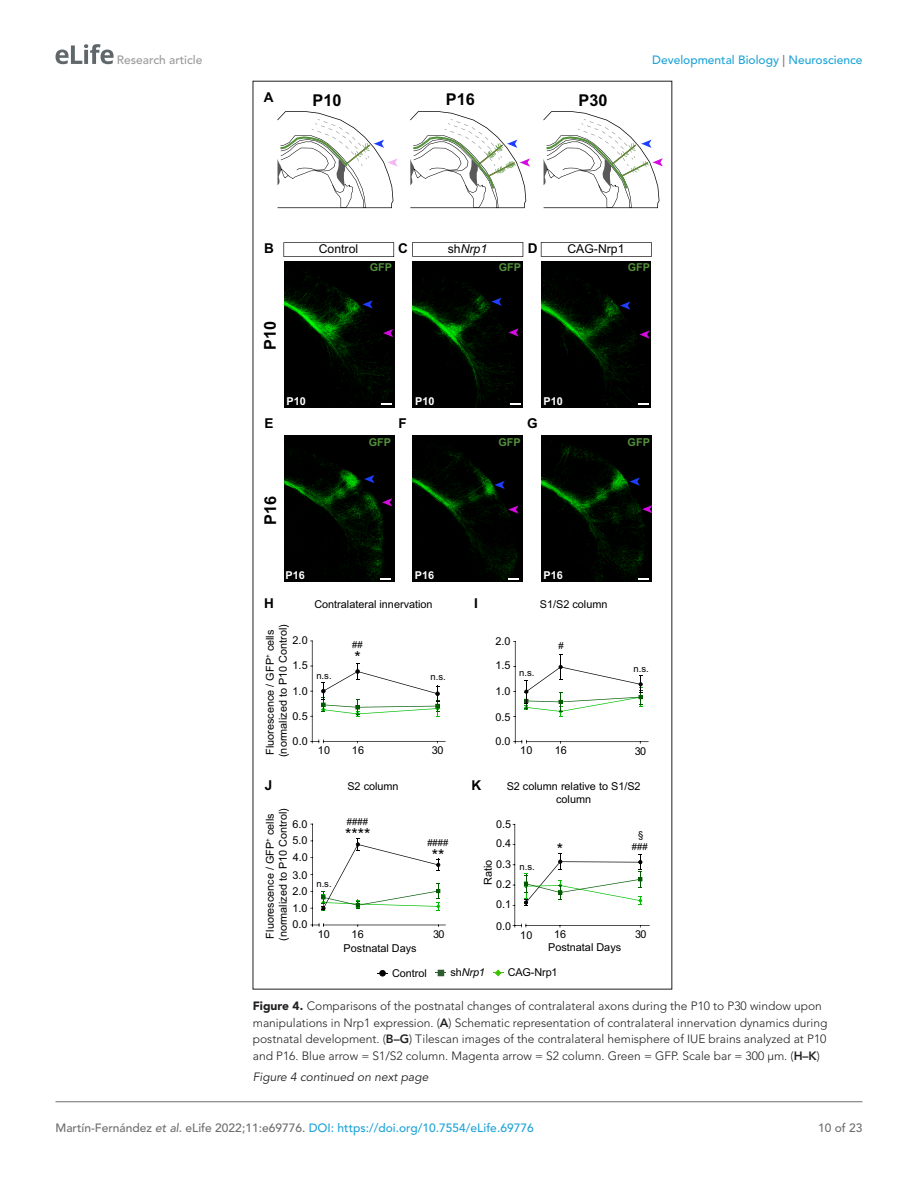
<style>
.page{position:relative;width:918px;height:1188px;background:#fff}
.page>*{position:absolute;margin:0;border:0;box-sizing:border-box;transform-origin:0 0}
.t1{font:700 16.35px "Arial";color:#000}
.t2{font:16.35px "Arial";color:#000}
.t3{font:700 13.5px "Arial";color:#000}
.t4{font:12.15px "Arial";color:#000}
.t5{font:italic 12.15px "Arial";color:#000}
.t6{font:300 12px/16.5px "Avenir LT Std";color:#231f20}
.t7{font:500 12px "Avenir LT Std";color:#1ea4d7}
.t8{font:italic 12px "Avenir LT Std";color:#231f20}
.t9{font:500 12px "Avenir LT Std";color:#9a9a9a}
.t10{font:500 12px "Avenir LT Std";color:#6e6e70}
.t11{font:10.8px/13px "Arial";color:#000;text-align:center}
.t12{font:700 10.8px "Arial";color:#53923b}
.t13{font:700 10.8px "Arial";color:#fff}
.t14{font:italic 10.8px "Arial";color:#000}
.t15{font:9.45px "Arial";color:#000}
.s1{color:#6e6e70}
.s2{font-style:normal}
.s3{font-weight:900}
.s4{font-weight:800}
.s5{font-style:italic;color:#6e6e70}
</style>
<div class="page">
<svg style="left:56px;top:44px;width:58px;height:20px"></svg>
<hr style="left:56px;top:1101px;width:806px;height:1px;background:#6e6e70">
<svg style="left:410px;top:111px;width:120px;height:97px"></svg>
<svg style="left:543px;top:111px;width:120px;height:97px"></svg>
<svg style="left:277px;top:111px;width:121px;height:97px"></svg>
<svg style="left:377px;top:970px;width:11px;height:7px"></svg>
<svg style="left:436px;top:970px;width:10px;height:6px"></svg>
<svg style="left:493px;top:970px;width:10px;height:6px"></svg>
<img style="left:284px;top:261px;width:110px;height:146px">
<svg style="left:363px;top:300px;width:10px;height:9px"></svg>
<svg style="left:383px;top:329px;width:10px;height:8px"></svg>
<svg style="left:381px;top:403px;width:11px;height:2px"></svg>
<img style="left:413px;top:261px;width:109px;height:146px">
<svg style="left:492px;top:298px;width:10px;height:8px"></svg>
<svg style="left:508px;top:328px;width:11px;height:9px"></svg>
<svg style="left:510px;top:403px;width:10px;height:2px"></svg>
<img style="left:541px;top:261px;width:110px;height:146px">
<svg style="left:620px;top:301px;width:10px;height:9px"></svg>
<svg style="left:639px;top:330px;width:11px;height:9px"></svg>
<svg style="left:638px;top:403px;width:11px;height:2px"></svg>
<svg style="left:283px;top:242px;width:111px;height:15px"></svg>
<svg style="left:412px;top:242px;width:111px;height:15px"></svg>
<svg style="left:541px;top:242px;width:111px;height:15px"></svg>
<img style="left:284px;top:436px;width:110px;height:146px">
<svg style="left:364px;top:475px;width:10px;height:8px"></svg>
<svg style="left:382px;top:498px;width:10px;height:8px"></svg>
<img style="left:541px;top:436px;width:110px;height:146px">
<svg style="left:630px;top:477px;width:10px;height:9px"></svg>
<svg style="left:642px;top:505px;width:10px;height:8px"></svg>
<hr style="left:312px;top:641px;width:1px;height:101px;background:#000">
<svg style="left:310px;top:739px;width:14px;height:4px"></svg>
<hr style="left:323px;top:741px;width:123px;height:1px;background:#000">
<svg style="left:321px;top:663px;width:119px;height:54px"></svg>
<svg style="left:524px;top:655px;width:119px;height:62px"></svg>
<hr style="left:515px;top:641px;width:1px;height:101px;background:#000">
<svg style="left:513px;top:740px;width:14px;height:4px"></svg>
<hr style="left:526px;top:741px;width:123px;height:1px;background:#000">
<hr style="left:312px;top:824px;width:1px;height:101px;background:#000">
<svg style="left:321px;top:838px;width:119px;height:73px"></svg>
<svg style="left:310px;top:923px;width:14px;height:4px"></svg>
<hr style="left:323px;top:925px;width:123px;height:1px;background:#000">
<hr style="left:525px;top:925px;width:125px;height:1px;background:#000">
<svg style="left:524px;top:853px;width:119px;height:53px"></svg>
<svg style="left:513px;top:924px;width:14px;height:4px"></svg>
<hr style="left:514px;top:824px;width:1px;height:102px;background:#000">
<img style="left:413px;top:436px;width:109px;height:146px">
<svg style="left:495px;top:481px;width:10px;height:8px"></svg>
<svg style="left:508px;top:505px;width:10px;height:9px"></svg>
<p class="t9" style="left:117px;top:53px;width:87px">Research article</p>
<p class="t7" style="left:652px;top:53px;width:212px">Developmental Biology <span class="s1">|</span> Neuroscience</p>
<p class="t3" style="left:264px;top:88px;width:11px">A</p>
<h1 class="t1" style="left:313px;top:89px;width:30px">P10</h1>
<h1 class="t1" style="left:446px;top:89px;width:30px">P16</h1>
<h1 class="t1" style="left:579px;top:89px;width:30px">P30</h1>
<p class="t3" style="left:264px;top:239px;width:11px">B</p>
<p class="t3" style="left:398px;top:239px;width:11px">C</p>
<p class="t3" style="left:528px;top:240px;width:11px">D</p>
<p class="t12" style="left:370px;top:261px;width:24px">GFP</p>
<p class="t4" style="left:319px;top:241px;width:41px">Control</p>
<p class="t5" style="left:448px;top:241px;width:41px"><span class="s2">sh</span>Nrp1</p>
<p class="t4" style="left:567px;top:241px;width:59px">CAG-Nrp1</p>
<p class="t12" style="left:499px;top:261px;width:24px">GFP</p>
<p class="t12" style="left:628px;top:261px;width:24px">GFP</p>
<h1 class="t1" style="left:259px;top:350px;width:30px;rotate:-90deg">P10</h1>
<p class="t13" style="left:287px;top:394px;width:21px">P10</p>
<p class="t13" style="left:415px;top:394px;width:21px">P10</p>
<p class="t13" style="left:544px;top:394px;width:21px">P10</p>
<p class="t3" style="left:265px;top:414px;width:11px">E</p>
<p class="t3" style="left:399px;top:414px;width:10px">F</p>
<p class="t3" style="left:527px;top:414px;width:12px">G</p>
<p class="t12" style="left:369px;top:435px;width:24px">GFP</p>
<p class="t12" style="left:498px;top:435px;width:24px">GFP</p>
<h1 class="t1" style="left:260px;top:525px;width:30px;rotate:-90deg">P16</h1>
<p class="t13" style="left:286px;top:568px;width:21px">P16</p>
<p class="t13" style="left:415px;top:568px;width:21px">P16</p>
<p class="t13" style="left:543px;top:568px;width:21px">P16</p>
<p class="t3" style="left:264px;top:595px;width:11px">H</p>
<p class="t3" style="left:474px;top:595px;width:5px">I</p>
<p class="t11" style="left:314px;top:598px;width:120px">Contralateral innervation</p>
<p class="t11" style="left:540px;top:598px;width:69px">S1/S2 column</p>
<p class="t11" style="left:277px;top:757px;width:134px;rotate:-90deg">(normalized to P10 Control)</p>
<p class="t11" style="left:263px;top:755px;width:126px;rotate:-90deg">Fluorescence / GFP<sup>+</sup> cells</p>
<p class="t11" style="left:293px;top:634px;width:17px">2.0</p>
<p class="t11" style="left:293px;top:659px;width:17px">1.5</p>
<p class="t11" style="left:293px;top:685px;width:17px">1.0</p>
<p class="t11" style="left:293px;top:710px;width:17px">0.5</p>
<p class="t11" style="left:293px;top:735px;width:17px">0.0</p>
<p class="t15" style="left:316px;top:669px;width:17px">n.s.</p>
<p class="t11" style="left:318px;top:744px;width:14px">10</p>
<p class="t15" style="left:352px;top:638px;width:12px">##</p>
<h1 class="t2" style="left:354px;top:646px;width:8px">*</h1>
<p class="t11" style="left:352px;top:744px;width:14px">16</p>
<p class="t15" style="left:431px;top:671px;width:17px">n.s.</p>
<p class="t11" style="left:432px;top:744px;width:13px">30</p>
<p class="t11" style="left:496px;top:634px;width:17px">2.0</p>
<p class="t11" style="left:496px;top:659px;width:17px">1.5</p>
<p class="t11" style="left:496px;top:685px;width:17px">1.0</p>
<p class="t11" style="left:496px;top:711px;width:17px">0.5</p>
<p class="t11" style="left:496px;top:735px;width:17px">0.0</p>
<p class="t15" style="left:519px;top:667px;width:17px">n.s.</p>
<p class="t11" style="left:520px;top:744px;width:14px">10</p>
<p class="t15" style="left:558px;top:639px;width:7px">#</p>
<p class="t11" style="left:555px;top:744px;width:14px">16</p>
<p class="t12" style="left:628px;top:435px;width:24px">GFP</p>
<p class="t15" style="left:633px;top:662px;width:17px">n.s.</p>
<p class="t11" style="left:635px;top:744px;width:13px">30</p>
<p class="t3" style="left:265px;top:776px;width:9px">J</p>
<p class="t3" style="left:472px;top:776px;width:11px">K</p>
<p class="t11" style="left:347px;top:779px;width:53px">S2 column</p>
<p class="t11" style="left:507px;top:779px;width:135px">S2 column relative to S1/S2 column</p>
<p class="t11" style="left:277px;top:941px;width:134px;rotate:-90deg">(normalized to P10 Control)</p>
<p class="t11" style="left:264px;top:939px;width:126px;rotate:-90deg">Fluorescence / GFP<sup>+</sup> cells</p>
<p class="t11" style="left:292px;top:818px;width:17px">6.0</p>
<p class="t11" style="left:292px;top:834px;width:17px">5.0</p>
<p class="t11" style="left:293px;top:851px;width:17px">4.0</p>
<p class="t11" style="left:292px;top:868px;width:17px">3.0</p>
<p class="t11" style="left:292px;top:885px;width:17px">2.0</p>
<p class="t11" style="left:292px;top:901px;width:17px">1.0</p>
<p class="t11" style="left:292px;top:918px;width:17px">0.0</p>
<p class="t15" style="left:316px;top:878px;width:17px">n.s.</p>
<p class="t11" style="left:318px;top:928px;width:14px">10</p>
<p class="t15" style="left:347px;top:815px;width:23px">####</p>
<h1 class="t2" style="left:345px;top:823px;width:27px">****</h1>
<p class="t11" style="left:352px;top:928px;width:14px">16</p>
<p class="t11" style="left:496px;top:818px;width:17px">0.5</p>
<p class="t15" style="left:427px;top:836px;width:23px">####</p>
<h1 class="t2" style="left:432px;top:844px;width:14px">**</h1>
<p class="t11" style="left:496px;top:837px;width:17px">0.4</p>
<p class="t15" style="left:638px;top:829px;width:7px">§</p>
<h1 class="t2" style="left:557px;top:839px;width:8px">*</h1>
<p class="t15" style="left:632px;top:840px;width:17px">###</p>
<p class="t11" style="left:496px;top:857px;width:17px">0.3</p>
<p class="t11" style="left:482px;top:885px;width:27px;rotate:-90deg">Ratio</p>
<p class="t11" style="left:496px;top:878px;width:17px">0.2</p>
<p class="t15" style="left:519px;top:860px;width:17px">n.s.</p>
<p class="t11" style="left:496px;top:898px;width:17px">0.1</p>
<p class="t11" style="left:433px;top:928px;width:13px">30</p>
<p class="t11" style="left:496px;top:920px;width:17px">0.0</p>
<p class="t11" style="left:520px;top:928px;width:14px">10</p>
<p class="t11" style="left:554px;top:928px;width:14px">16</p>
<p class="t11" style="left:635px;top:928px;width:13px">30</p>
<p class="t11" style="left:344px;top:942px;width:75px">Postnatal Days</p>
<p class="t11" style="left:548px;top:941px;width:75px">Postnatal Days</p>
<p class="t11" style="left:392px;top:966px;width:36px">Control</p>
<p class="t14" style="left:451px;top:966px;width:36px"><span class="s2">sh</span>Nrp1</p>
<p class="t11" style="left:508px;top:966px;width:51px">CAG-Nrp1</p>
<p class="t6" style="left:253px;top:998px;width:576px"><span class="s3">Figure 4.</span> Comparisons of the postnatal changes of contralateral axons during the P10 to P30 window upon manipulations in Nrp1 expression. (<span class="s4">A</span>) Schematic representation of contralateral innervation dynamics during postnatal development. (<span class="s4">B–G</span>) Tilescan images of the contralateral hemisphere of IUE brains analyzed at P10 and P16. Blue arrow = S1/S2 column. Magenta arrow = S2 column. Green = GFP. Scale bar = 300 µm. (<span class="s4">H–K</span>)</p>
<p class="t8" style="left:253px;top:1070px;width:177px">Figure 4 continued on next page</p>
<p class="t7" style="left:56px;top:1121px;width:480px"><span class="s1">Martín-Fernández</span> <span class="s5">et al</span><span class="s1">. eLife 2022;11:e69776.</span> DOI: https://doi.org/10.7554/eLife.69776</p>
<p class="t10" style="left:818px;top:1121px;width:46px">10 of 23</p>
</div>
